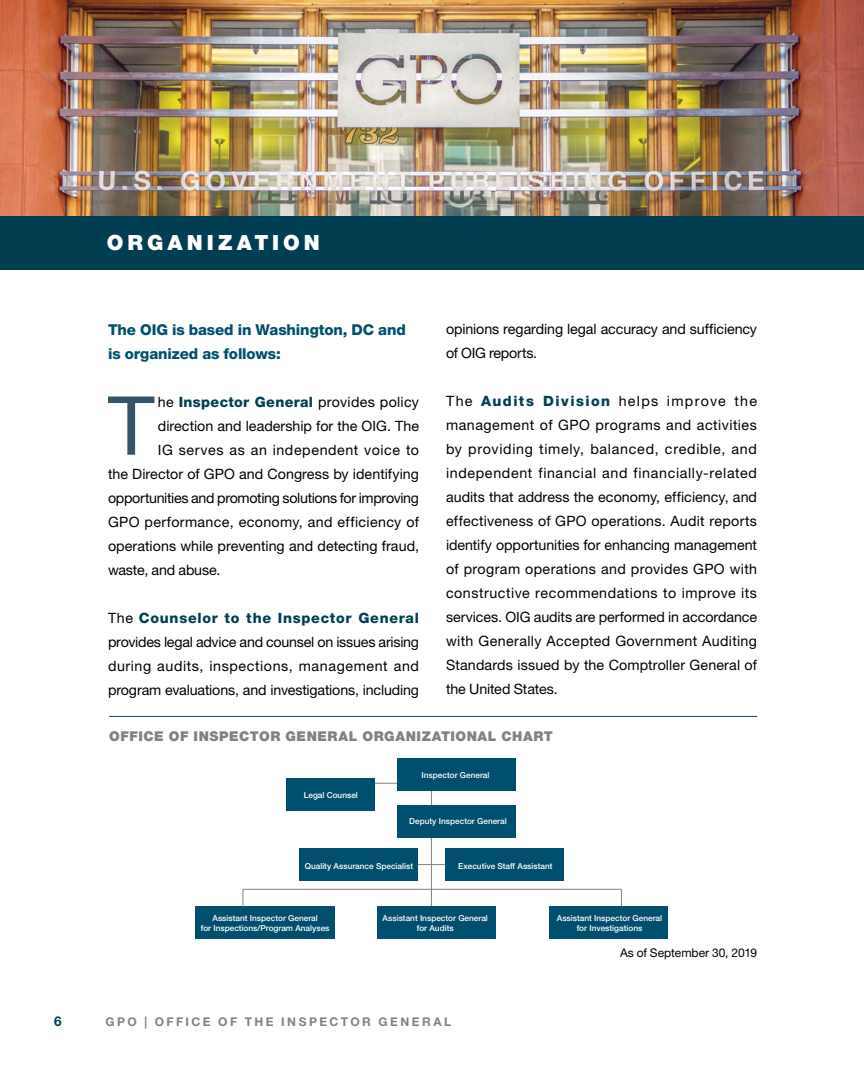
<style>
.page{position:relative;width:864px;height:1080px;background:#fff}
.page>*{position:absolute;margin:0;border:0;box-sizing:border-box;transform-origin:0 0}
.t1{font:81.45px "Helvetica Neue LT Std";color:#345567}
.t2{font:900 21px "Helvetica Neue LT Std";letter-spacing:.19em;color:#fff}
.t3{font:800 15px/24px "Helvetica Neue LT Std";letter-spacing:-.005em;color:#004f6e}
.t4{font:14.25px/24px "Helvetica Neue LT Std";color:#000;text-align:justify}
.t5{font:14.25px "Helvetica Neue LT Std";letter-spacing:-.025em;color:#000}
.t6{font:14.25px "Helvetica Neue LT Std";letter-spacing:.025em;color:#000}
.t7{font:14.25px "Helvetica Neue LT Std";letter-spacing:.02em;color:#000}
.t8{font:14.25px "Helvetica Neue LT Std";letter-spacing:.04em;color:#000}
.t9{font:900 13.5px "Helvetica Neue LT Std";letter-spacing:.04em;color:#808285}
.t10{font:700 13.5px "Helvetica Neue LT Std";color:#003e51}
.t11{font:700 12px "Helvetica Neue LT Std";letter-spacing:.205em;color:#808285}
.t12{font:12px "Helvetica Neue LT Std";color:#000}
.t13{font:500 8.25px/10.4px "Helvetica Neue LT Std";color:#fff;text-align:center}
.s1{font-weight:800;color:#003e51}
</style>
<div class="page">
<svg style="left:621px;top:890px;width:1px;height:16px"></svg>
<svg style="left:243px;top:890px;width:1px;height:16px"></svg>
<hr style="left:417px;top:864px;width:31px;height:1px;background:#808285">
<hr style="left:371px;top:783px;width:32px;height:1px;background:#808285">
<hr style="left:431px;top:785px;width:1px;height:127px;background:#808285">
<div style="left:196px;top:906px;width:139px;height:33px;background:#004f6e"></div>
<div style="left:378px;top:906px;width:118px;height:33px;background:#004f6e"></div>
<div style="left:549px;top:906px;width:119px;height:33px;background:#004f6e"></div>
<div style="left:300px;top:848px;width:118px;height:33px;background:#004f6e"></div>
<div style="left:445px;top:848px;width:118px;height:33px;background:#004f6e"></div>
<div style="left:397px;top:805px;width:119px;height:33px;background:#004f6e"></div>
<div style="left:287px;top:778px;width:88px;height:33px;background:#004f6e"></div>
<div style="left:397px;top:758px;width:119px;height:33px;background:#004f6e"></div>
<hr style="left:243px;top:889px;width:378px;height:1px;background:#808285">
<img style="left:0;top:0;width:864px;height:216px">
<div style="left:0;top:216px;width:864px;height:54px;background:#003e51"></div>
<hr style="left:109px;top:716px;width:648px;height:1px;background:#004f6e">
<h2 class="t2" style="left:107px;top:230px;width:215px">ORGANIZATION</h2>
<p class="t3" style="left:108px;top:317px;width:299px">The OIG is based in Washington, DC and is organized as follows:</p>
<h1 class="t1" style="left:108px;top:377px;width:48px">T</h1>
<p class="t7" style="left:158px;top:393px;width:263px">he <span class="s1">Inspector General</span> provides policy</p>
<p class="t4" style="left:446px;top:317px;width:313px">opinions regarding legal accuracy and sufficiency of OIG reports.</p>
<p class="t4" style="left:446px;top:389px;width:313px">The <span class="s1">Audits Division</span> helps improve the management of GPO programs and activities by providing timely, balanced, credible, and independent financial and financially-related audits that address the economy, efficiency, and effectiveness of GPO operations. Audit reports identify opportunities for enhancing management of program operations and provides GPO with constructive recommendations to improve its services. OIG audits are performed in accordance with Generally Accepted Government Auditing Standards issued by the Comptroller General of the United States.</p>
<p class="t9" style="left:109px;top:728px;width:445px">OFFICE OF INSPECTOR GENERAL ORGANIZATIONAL CHART</p>
<p class="t4" style="left:158px;top:413px;width:263px">direction and leadership for the OIG. The</p>
<p class="t8" style="left:158px;top:441px;width:263px">IG serves as an independent voice to</p>
<p class="t4" style="left:108px;top:461px;width:313px">the Director of GPO and Congress by identifying</p>
<p class="t5" style="left:108px;top:489px;width:313px">opportunities and promoting solutions for improving</p>
<p class="t6" style="left:108px;top:513px;width:313px">GPO performance, economy, and efficiency of</p>
<p class="t4" style="left:108px;top:533px;width:313px">operations while preventing and detecting fraud,</p>
<p class="t4" style="left:108px;top:557px;width:114px">waste, and abuse.</p>
<p class="t4" style="left:108px;top:605px;width:313px">The <span class="s1">Counselor to the Inspector General </span>provides legal advice and counsel on issues arising during audits, inspections, management and program evaluations, and investigations, including</p>
<p class="t13" style="left:304px;top:789px;width:56px">Legal Counsel</p>
<p class="t13" style="left:422px;top:769px;width:69px">Inspector General</p>
<p class="t13" style="left:409px;top:816px;width:99px">Deputy Inspector General</p>
<p class="t13" style="left:305px;top:861px;width:110px">Quality Assurance Specialist</p>
<p class="t13" style="left:458px;top:861px;width:96px">Executive Staff Assistant</p>
<p class="t13" style="left:201px;top:913px;width:130px">Assistant Inspector General<br>for Inspections/Program Analyses</p>
<p class="t13" style="left:383px;top:913px;width:107px">Assistant Inspector General for Audits</p>
<p class="t10" style="left:54px;top:1013px;width:9px">6</p>
<p class="t11" style="left:105px;top:1015px;width:347px">GPO | OFFICE OF THE INSPECTOR GENERAL</p>
<p class="t13" style="left:557px;top:913px;width:107px">Assistant Inspector General for Investigations</p>
<p class="t12" style="left:620px;top:945px;width:138px">As of September 30, 2019</p>
</div>
